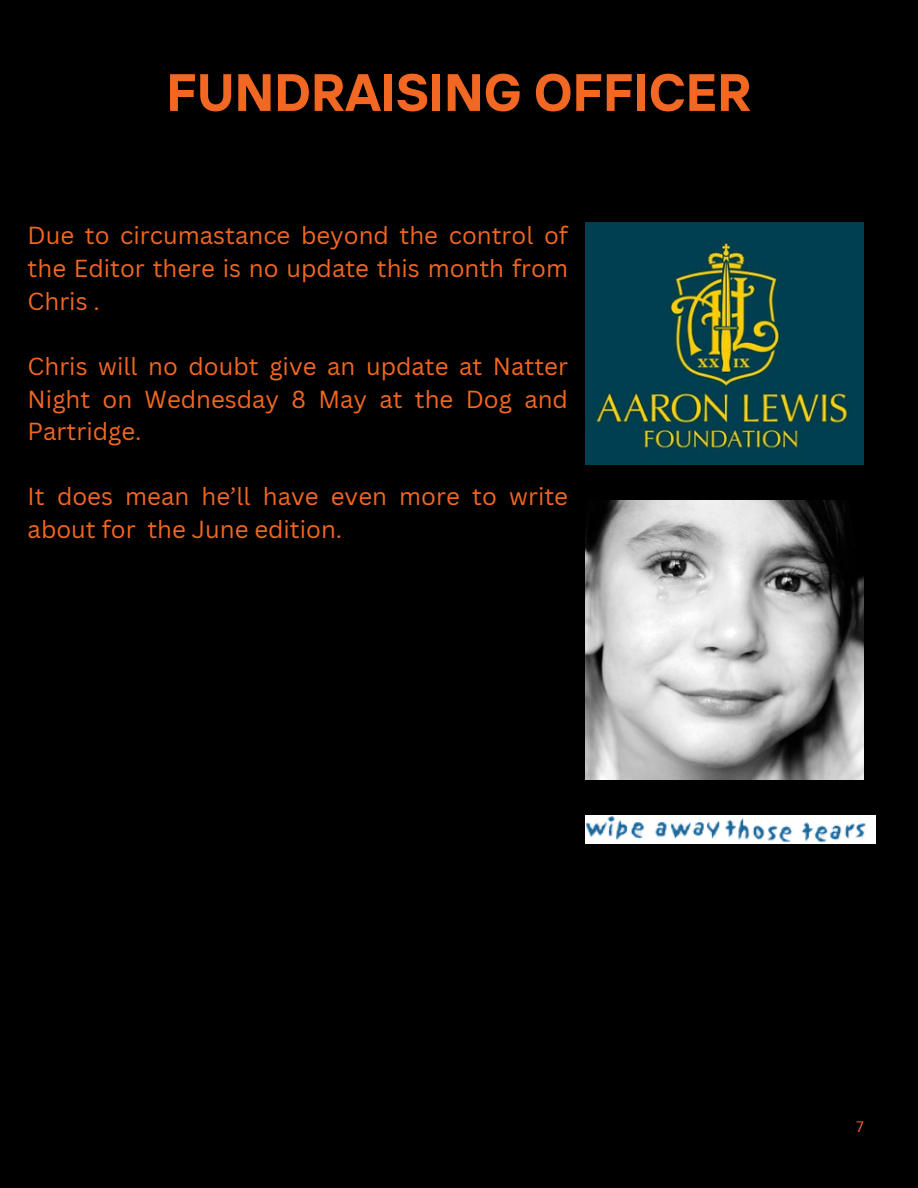
<style>
.page{position:relative;width:918px;height:1188px;background:#000}
.page>*{position:absolute;margin:0;border:0;box-sizing:border-box;transform-origin:0 0}
.t1{font:700 52.5px "TT Interphases";color:#f26722}
.t2{font:24px/32.7px "Canva Sans";color:#f26722;text-align:justify}
.t3{font:15px "TT Interphases";color:#f26722}
</style>
<div class="page">
<img style="left:585px;top:222px;width:279px;height:243px">
<img style="left:585px;top:501px;width:279px;height:279px">
<img style="left:585px;top:816px;width:290px;height:28px">
<h1 class="t1" style="left:166px;top:58px;width:587px">FUNDRAISING OFFICER</h1>
<p class="t2" style="left:28px;top:219px;width:542px">Due to circumastance beyond the control of the Editor there is no update this month from Chris .</p>
<p class="t2" style="left:28px;top:349px;width:542px">Chris will no doubt give an update at Natter Night on Wednesday 8 May at the Dog and Partridge.</p>
<p class="t2" style="left:28px;top:480px;width:542px">It does mean he’ll have even more to write about for the June edition.</p>
<p class="t3" style="left:856px;top:1117px;width:9px">7</p>
</div>
